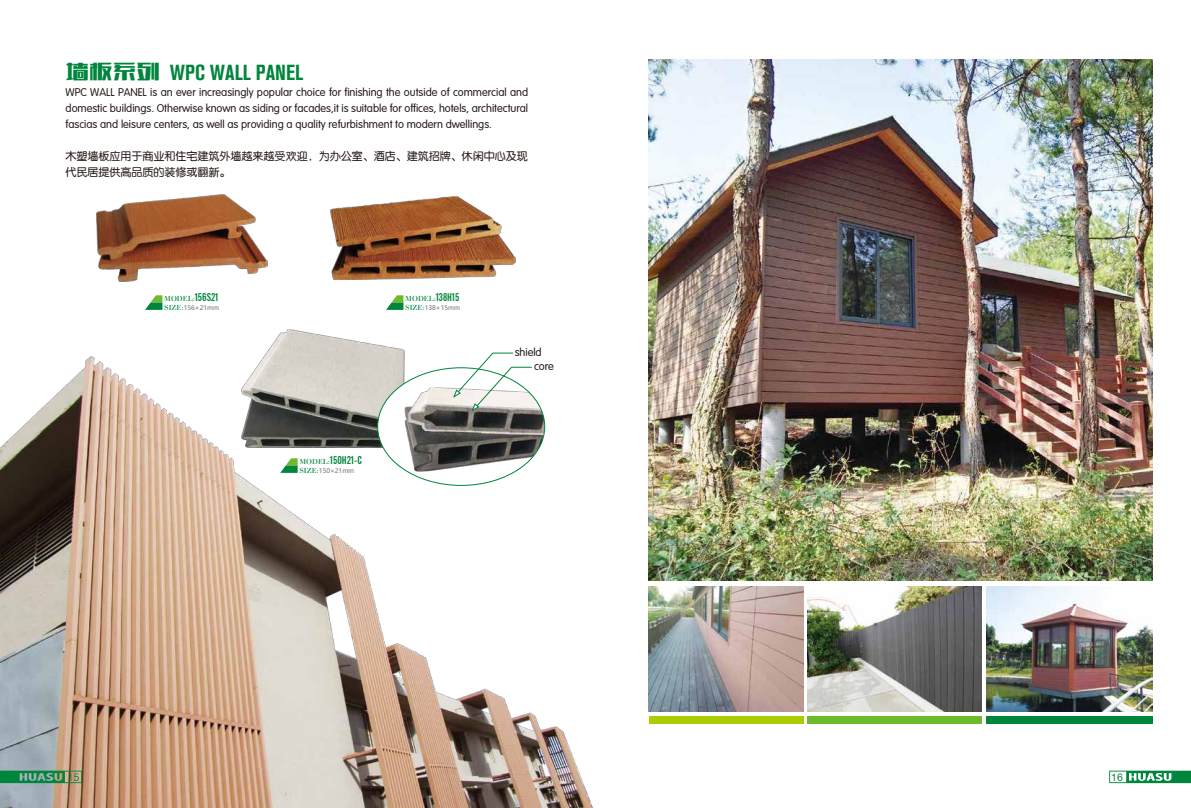
<style>
.page{position:relative;width:1191px;height:808px;background:#fff}
.page>*{position:absolute;margin:0;border:0;box-sizing:border-box;transform-origin:0 0}
.t1{font:21.6px "Akzidenz Grotesk BQ Bd Cnd Alt";color:#00853c}
.t2{font:11.2px "Alternate Gothic No 2 BT";color:#00853c}
.t3{font:11px/16px "FZY3 JW GB1 0";color:#221815}
.t4{font:10.6px "Alte Haas Grotesk";color:#00853c}
.t5{font:7.8px "Acanthus";color:#00853c}
.t6{font:6.4px "Microsoft Ya Hei";color:#727171}
.s1{font-family:"FZCTHJW GB1 0";font-size:23.6px}
.s2{font-family:"Alternate Gothic No 2 BT";font-size:11.2px}
.s3{font-family:"Acanthus";font-size:7.8px;color:#00853c}
.s4{font-family:"Acanthus";font-size:7.8px}
</style>
<div class="page">
<img style="left:0;top:356px;width:593px;height:452px">
<svg style="left:1109px;top:771px;width:82px;height:12px"></svg>
<svg style="left:0;top:771px;width:82px;height:12px"></svg>
<img style="left:96px;top:194px;width:172px;height:88px">
<svg style="left:145px;top:295px;width:17px;height:15px"></svg>
<svg style="left:386px;top:295px;width:17px;height:15px"></svg>
<svg style="left:280px;top:458px;width:18px;height:15px"></svg>
<img style="left:330px;top:196px;width:186px;height:84px">
<img style="left:986px;top:586px;width:166px;height:125px">
<img style="left:649px;top:59px;width:503px;height:521px">
<img style="left:807px;top:586px;width:174px;height:125px">
<img style="left:649px;top:587px;width:154px;height:124px">
<div style="left:649px;top:717px;width:154px;height:7px;background:#abcd03"></div>
<div style="left:807px;top:717px;width:174px;height:7px;background:#6fba2c"></div>
<div style="left:986px;top:717px;width:166px;height:7px;background:#00853c"></div>
<img style="left:241px;top:329px;width:164px;height:118px">
<div style="left:378px;top:368px;width:167px;height:117px;background:#fff;border-radius:50%"></div>
<img style="left:405px;top:387px;width:140px;height:84px">
<svg style="left:453px;top:353px;width:79px;height:58px"></svg>
<h1 class="t1" style="left:66px;top:60px;width:239px"><span class="s1">墙板系列</span> WPC WALL PANEL</h1>
<p class="t3" style="left:66px;top:84px;width:464px;text-align:justify">WPC WALL PANEL is an ever increasingly popular choice for finishing the outside of commercial and domestic buildings. Otherwise known as siding or facades,it is suitable for offices, hotels, architectural fascias and leisure centers, as well as providing a quality refurbishment to modern dwellings.</p>
<p class="t3" style="left:66px;top:148px;width:463px">木塑墙板应用于商业和住宅建筑外墙越来越受欢迎，为办公室、酒店、建筑招牌、休闲中心及现代民居提供高品质的装修或翻新。</p>
<p class="t5" style="left:164px;top:294px;width:56px">MODEL:<span class="s2">156S21</span></p>
<p class="t6" style="left:164px;top:303px;width:56px"><span class="s3">SIZE:</span>156×21mm</p>
<p class="t5" style="left:405px;top:294px;width:56px">MODEL:<span class="s2">138H15</span></p>
<p class="t6" style="left:405px;top:303px;width:56px"><span class="s3">SIZE:</span>138×15mm</p>
<p class="t2" style="left:299px;top:453px;width:64px"><span class="s4">MODEL:</span>150H21-C</p>
<p class="t6" style="left:299px;top:466px;width:56px"><span class="s3">SIZE:</span>150×21mm</p>
<p class="t3" style="left:534px;top:345px;width:21px;line-height:14.3px;text-indent:-19px">shield core</p>
<p class="t4" style="left:1111px;top:771px;width:13px">16</p>
</div>
